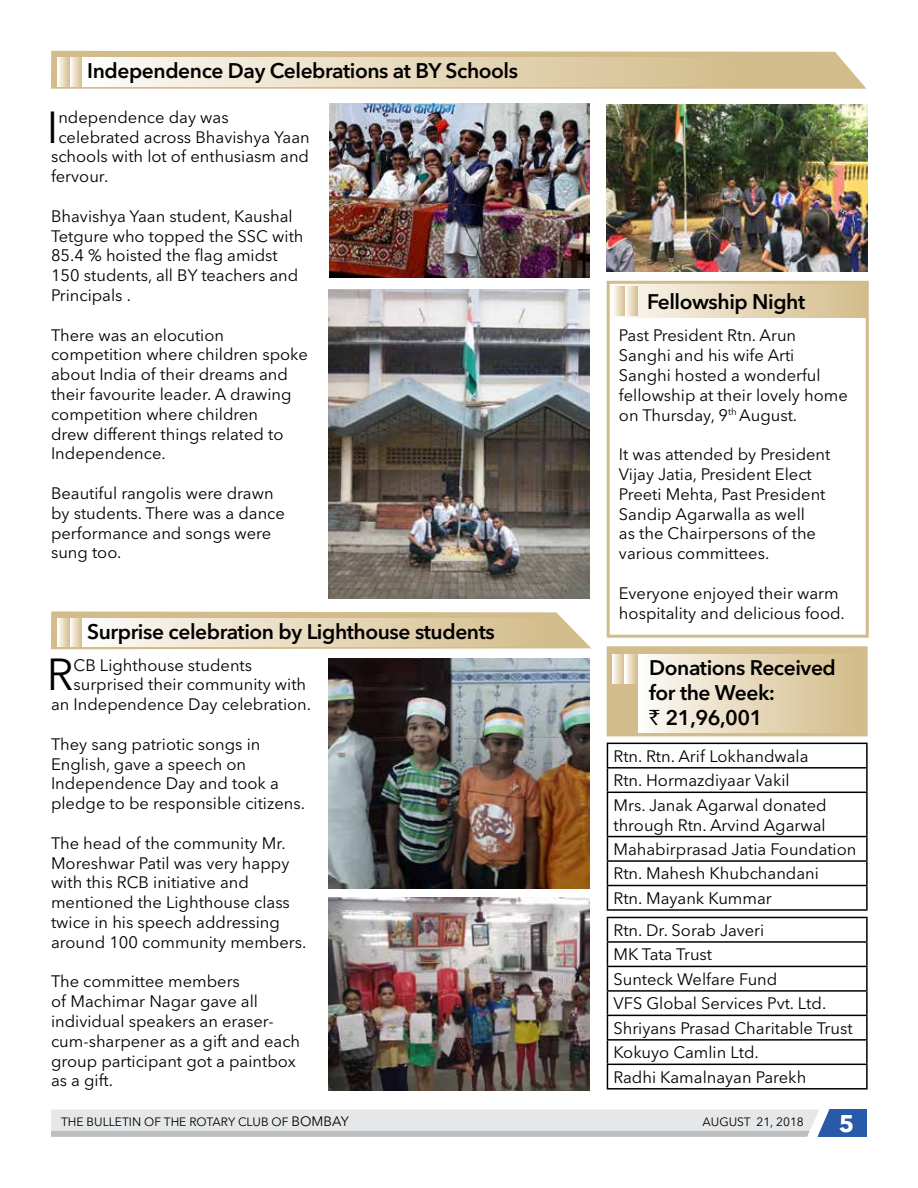
<style>
.page{position:relative;width:918px;height:1188px;background:#fff}
.page>*{position:absolute;margin:0;border:0;box-sizing:border-box;transform-origin:0 0}
.t1{font:44.4px "Avenir Next LT Pro";color:#000}
.t2{font:700 24px "Avenir Next LT Pro";color:#fff}
.t3{font:600 21px/25.2px "Avenir Next LT Pro";letter-spacing:-.02em;color:#000}
.t4{font:16.5px/19.8px "Avenir Next LT Pro";color:#000}
.t5{font:12px "Avenir Next LT Pro";color:#000}
.s1{font-family:"Rupee Foradian";font-weight:400}
.s2{font-size:13.5px}
</style>
<div class="page">
<svg style="left:51px;top:1109px;width:816px;height:28px;background:#d4d8dd"></svg>
<svg style="left:51px;top:50px;width:816px;height:39px;background:#dcc9a2"></svg>
<svg style="left:51px;top:611px;width:540px;height:39px"></svg>
<div style="left:82px;top:58px;width:659px;height:28px;background:linear-gradient(to right,#fdfaf6,#d3bc89)"></div>
<div style="left:82px;top:618px;width:469px;height:28px;background:linear-gradient(to right,#fdfaf6,#d3bc89)"></div>
<svg style="left:58px;top:58px;width:11px;height:28px"></svg>
<svg style="left:58px;top:618px;width:11px;height:29px"></svg>
<svg style="left:70px;top:58px;width:12px;height:28px"></svg>
<svg style="left:70px;top:618px;width:12px;height:29px"></svg>
<img style="left:329px;top:104px;width:260px;height:173px">
<img style="left:329px;top:290px;width:260px;height:308px">
<img style="left:329px;top:658px;width:261px;height:231px">
<img style="left:329px;top:897px;width:261px;height:193px">
<hr style="left:607px;top:743px;width:261px;height:1px;background:#000">
<hr style="left:866px;top:744px;width:2px;height:23px;background:#000">
<hr style="left:607px;top:767px;width:261px;height:2px;background:#000">
<svg style="left:607px;top:744px;width:1px;height:48px"></svg>
<hr style="left:866px;top:769px;width:2px;height:23px;background:#000">
<hr style="left:607px;top:792px;width:261px;height:1px;background:#000">
<hr style="left:607px;top:793px;width:1px;height:43px;background:#000">
<hr style="left:866px;top:793px;width:2px;height:43px;background:#000">
<hr style="left:607px;top:836px;width:261px;height:1px;background:#000">
<hr style="left:866px;top:837px;width:2px;height:23px;background:#000">
<hr style="left:607px;top:860px;width:261px;height:2px;background:#000">
<hr style="left:866px;top:862px;width:2px;height:23px;background:#000">
<hr style="left:607px;top:885px;width:261px;height:1px;background:#000">
<svg style="left:607px;top:837px;width:1px;height:72px"></svg>
<hr style="left:866px;top:886px;width:2px;height:23px;background:#000">
<hr style="left:607px;top:909px;width:261px;height:2px;background:#000">
<hr style="left:607px;top:917px;width:261px;height:1px;background:#000">
<hr style="left:866px;top:918px;width:2px;height:23px;background:#000">
<hr style="left:607px;top:941px;width:261px;height:2px;background:#000">
<hr style="left:866px;top:943px;width:2px;height:23px;background:#000">
<hr style="left:607px;top:966px;width:261px;height:1px;background:#000">
<hr style="left:866px;top:967px;width:2px;height:23px;background:#000">
<hr style="left:607px;top:990px;width:261px;height:2px;background:#000">
<hr style="left:866px;top:992px;width:2px;height:23px;background:#000">
<hr style="left:607px;top:1015px;width:261px;height:1px;background:#000">
<hr style="left:866px;top:1016px;width:2px;height:23px;background:#000">
<hr style="left:607px;top:1039px;width:261px;height:2px;background:#000">
<hr style="left:866px;top:1041px;width:2px;height:23px;background:#000">
<hr style="left:607px;top:1064px;width:261px;height:1px;background:#000">
<svg style="left:607px;top:918px;width:1px;height:170px"></svg>
<hr style="left:866px;top:1065px;width:2px;height:23px;background:#000">
<hr style="left:607px;top:1088px;width:261px;height:2px;background:#000">
<div style="left:607px;top:646px;width:261px;height:90px;background:#d3bc8b;border:3px solid #d3bc8b"></div>
<div style="left:639px;top:655px;width:219px;height:77px;background:linear-gradient(to right,#fdfaf6,#d3bc89)"></div>
<svg style="left:613px;top:655px;width:11px;height:28px"></svg>
<svg style="left:625px;top:655px;width:11px;height:28px"></svg>
<div style="left:607px;top:282px;width:260px;height:36px;background:linear-gradient(to right,#f9f4ed,#d5be8e)"></div>
<svg style="left:613px;top:287px;width:12px;height:28px"></svg>
<svg style="left:625px;top:287px;width:12px;height:28px"></svg>
<div style="left:607px;top:281px;width:262px;height:357px;border:3px solid #d3bc8b"></div>
<img style="left:607px;top:104px;width:260px;height:168px">
<p class="t3" style="left:87px;top:58px;width:432px">Independence Day Celebrations at BY Schools</p>
<h1 class="t1" style="left:47px;top:101px;width:13px">I</h1>
<p class="t4" style="left:58px;top:107px;width:172px">ndependence day was</p>
<p class="t4" style="left:58px;top:127px;width:253px">celebrated across Bhavishya Yaan</p>
<p class="t4" style="left:51px;top:147px;width:260px">schools with lot of enthusiasm and</p>
<p class="t4" style="left:51px;top:166px;width:59px">fervour.</p>
<p class="t4" style="left:51px;top:206px;width:254px">Bhavishya Yaan student, Kaushal<br>Tetgure who topped the SSC with<br>85.4 % hoisted the flag amidst<br>150 students, all BY teachers and<br>Principals .</p>
<p class="t4" style="left:51px;top:325px;width:258px">There was an elocution competition where children spoke about India of their dreams and their favourite leader. A drawing competition where children<br>drew different things related to<br>Independence.</p>
<p class="t4" style="left:51px;top:483px;width:235px">Beautiful rangolis were drawn by students. There was a dance performance and songs were sung too.</p>
<p class="t3" style="left:87px;top:619px;width:409px">Surprise celebration by Lighthouse students</p>
<h1 class="t1" style="left:47px;top:648px;width:28px">R</h1>
<p class="t4" style="left:73px;top:655px;width:180px">CB Lighthouse students</p>
<p class="t4" style="left:73px;top:675px;width:234px">surprised their community with</p>
<p class="t4" style="left:51px;top:694px;width:262px">an Independence Day celebration.</p>
<p class="t4" style="left:51px;top:734px;width:255px">They sang patriotic songs in<br>English, gave a speech on<br>Independence Day and took a pledge to be responsible citizens.</p>
<p class="t4" style="left:51px;top:833px;width:257px">The head of the community Mr.<br>Moreshwar Patil was very happy with this RCB initiative and mentioned the Lighthouse class twice in his speech addressing around 100 community members.</p>
<p class="t4" style="left:51px;top:972px;width:251px">The committee members<br>of Machimar Nagar gave all individual speakers an eraser&shy;cum-sharpener as a gift and each group participant got a paintbox as a gift.</p>
<p class="t3" style="left:647px;top:289px;width:160px">Fellowship Night</p>
<p class="t4" style="left:619px;top:326px;width:230px">Past President Rtn. Arun<br>Sanghi and his wife Arti<br>Sanghi hosted a wonderful fellowship at their lovely home on Thursday, 9<sup>th</sup> August.</p>
<p class="t4" style="left:619px;top:444px;width:213px">It was attended by President<br>Vijay Jatia, President Elect<br>Preeti Mehta, Past President<br>Sandip Agarwalla as well<br>as the Chairpersons of the various committees.</p>
<p class="t4" style="left:619px;top:583px;width:227px">Everyone enjoyed their warm hospitality and delicious food.</p>
<p class="t3" style="left:649px;top:655px;width:188px">Donations Received for the Week:<br><span class="s1">`</span> 21,96,001</p>
<p class="t4" style="left:613px;top:744px;width:215px;line-height:24.5px">Rtn. Rtn. Arif Lokhandwala<br>Rtn. Hormazdiyaar Vakil<br>Mrs. Janak Agarwal donated</p>
<p class="t4" style="left:613px;top:813px;width:244px;line-height:24.5px">through Rtn. Arvind Agarwal<br>Mahabirprasad Jatia Foundation<br>Rtn. Mahesh Khubchandani<br>Rtn. Mayank Kummar</p>
<p class="t4" style="left:613px;top:918px;width:241px;line-height:24.5px">Rtn. Dr. Sorab Javeri<br>MK Tata Trust<br>Sunteck Welfare Fund<br>VFS Global Services Pvt. Ltd.<br>Shriyans Prasad Charitable Trust<br>Kokuyo Camlin Ltd.<br>Radhi Kamalnayan Parekh</p>
<p class="t5" style="left:61px;top:1115px;width:289px">The Bulletin of the Rotary Club of <span class="s2">Bombay</span></p>
<p class="t5" style="left:703px;top:1115px;width:103px">AUGUST 21, 2018</p>
<h2 class="t2" style="left:839px;top:1109px;width:17px">5</h2>
</div>
